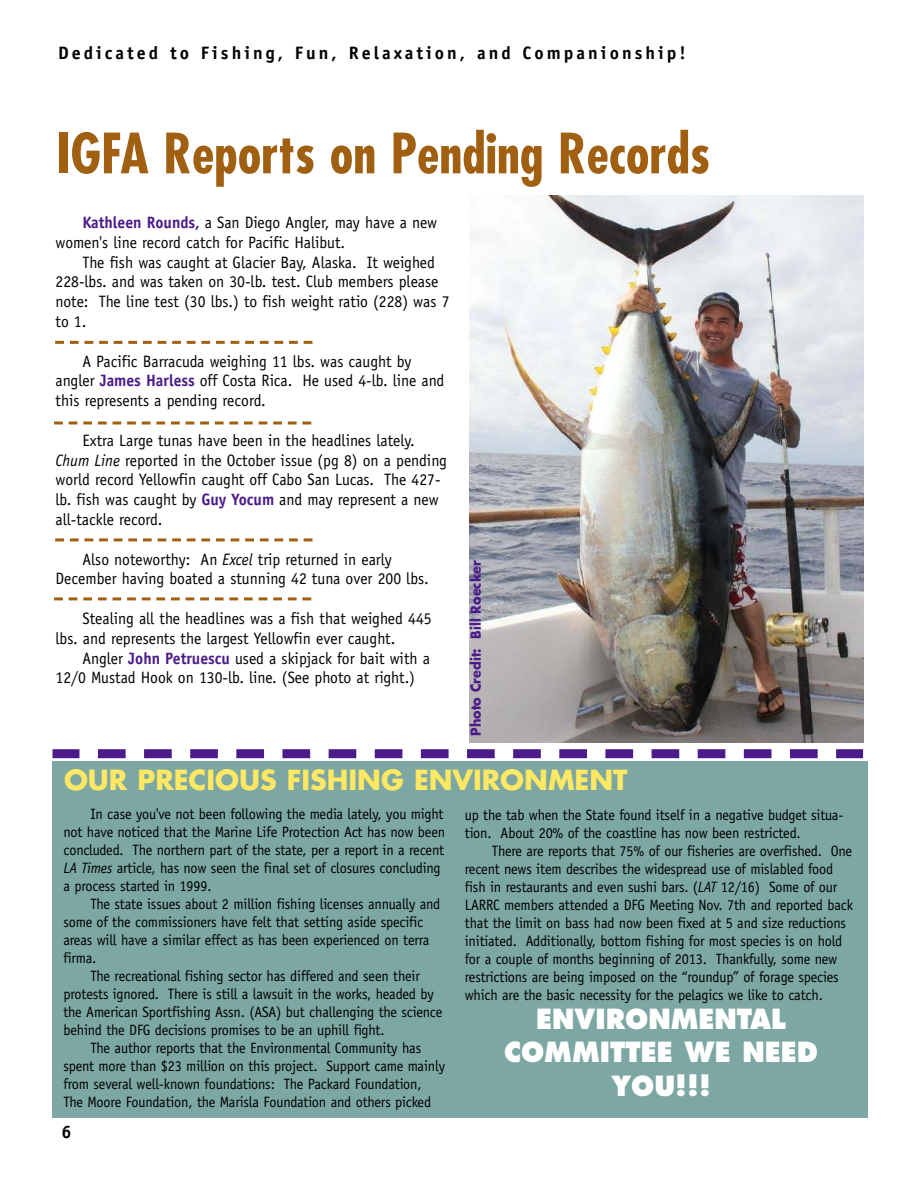
<style>
.page{position:relative;width:918px;height:1188px;background:#fff}
.page>*{position:absolute;margin:0;border:0;box-sizing:border-box;transform-origin:0 0}
.t1{font:700 condensed 54px "Futura";color:#a16011}
.t2{font:800 27px/33.3px "Futura";color:#fff;text-align:center;scale:.95 1}
.t3{font:700 27px "Futura";color:#fee864}
.t4{font:700 18px "Officina Sans";letter-spacing:.165em;color:#000}
.t5{font:16.5px/19.8px "Officina Sans";color:#000;scale:.95 1}
.t6{font:15px/18px "Officina Sans";letter-spacing:-.01em;color:#000;scale:.95 1}
.t7{font:700 13.5px "Futura";color:#4a1b89;scale:.95 1}
.s1{font-weight:700;color:#4a1b89}
.s2{font-style:italic}
</style>
<div class="page">
<div style="left:52px;top:761px;width:815px;height:356px;background:#7ca7a3"></div>
<img style="left:469px;top:195px;width:395px;height:547px">
<svg style="left:55px;top:341px;width:257px;height:3px"></svg>
<svg style="left:54px;top:422px;width:257px;height:2px"></svg>
<svg style="left:55px;top:538px;width:257px;height:3px"></svg>
<svg style="left:54px;top:597px;width:257px;height:3px"></svg>
<svg style="left:79px;top:749px;width:739px;height:9px"></svg>
<div style="left:53px;top:749px;width:26px;height:9px;background:#4a1b89"></div>
<div style="left:836px;top:749px;width:27px;height:9px;background:#4a1b89"></div>
<p class="t4" style="left:58px;top:46px;width:629px">Dedicated to Fishing, Fun, Relaxation, and Companionship!</p>
<h1 class="t1" style="left:57px;top:130px;width:655px">IGFA Reports on Pending Records</h1>
<p class="t5" style="left:55px;top:214px;width:403px;text-indent:27px"><span class="s1">Kathleen Rounds,</span> a San Diego Angler, may have a new women's line record catch for Pacific Halibut.</p>
<p class="t5" style="left:55px;top:253px;width:416px;text-indent:27px">The fish was caught at Glacier Bay, Alaska. It weighed 228-lbs. and was taken on 30-lb. test. Club members please note: The line test (30 lbs.) to fish weight ratio (228) was 7 to 1.</p>
<p class="t5" style="left:55px;top:352px;width:411px;text-indent:27px">A Pacific Barracuda weighing 11 lbs. was caught by angler <span class="s1">James Harless</span> off Costa Rica. He used 4-lb. line and this represents a pending record.</p>
<p class="t5" style="left:55px;top:432px;width:414px;text-indent:27px">Extra Large tunas have been in the headlines lately.<br><span class="s2">Chum Line</span> reported in the October issue (pg 8) on a pending world record Yellowfin caught off Cabo San Lucas. The 427- lb. fish was caught by <span class="s1">Guy Yocum</span> and may represent a new all-tackle record.</p>
<p class="t5" style="left:55px;top:550px;width:394px;text-align:center">Also noteworthy: An <span class="s2">Excel</span> trip returned in early<br>December having boated a stunning 42 tuna over 200 lbs.</p>
<p class="t5" style="left:55px;top:610px;width:398px;text-indent:27px">Stealing all the headlines was a fish that weighed 445 lbs. and represents the largest Yellowfin ever caught.</p>
<p class="t5" style="left:55px;top:649px;width:396px;text-indent:27px">Angler <span class="s1">John Petruescu</span> used a skipjack for bait with a<br>12/0 Mustad Hook on 130-lb. line. (See photo at right.)</p>
<p class="t7" style="left:470px;top:736px;width:186px;rotate:-90deg">Photo Credit: Bill Roecker</p>
<h2 class="t3" style="left:64px;top:767px;width:565px">OUR PRECIOUS FISHING ENVIRONMENT</h2>
<p class="t6" style="left:63px;top:806px;width:403px;text-indent:27px">In case you've not been following the media lately, you might not have noticed that the Marine Life Protection Act has now been concluded. The northern part of the state, per a report in a recent <span class="s2">LA Times</span> article, has now seen the final set of closures concluding a process started in 1999.</p>
<p class="t6" style="left:63px;top:896px;width:398px;text-indent:27px">The state issues about 2 million fishing licenses annually and some of the commissioners have felt that setting aside specific areas will have a similar effect as has been experienced on terra firma.</p>
<p class="t6" style="left:63px;top:968px;width:400px;text-indent:27px">The recreational fishing sector has differed and seen their protests ignored. There is still a lawsuit in the works, headed by the American Sportfishing Assn. (ASA) but challenging the science behind the DFG decisions promises to be an uphill fight.</p>
<p class="t6" style="left:63px;top:1040px;width:403px;text-indent:27px">The author reports that the Environmental Community has spent more than $23 million on this project. Support came mainly from several well-known foundations: The Packard Foundation, The Moore Foundation, the Marisla Foundation and others picked</p>
<p class="t4" style="left:62px;top:1125px;width:12px">6</p>
<p class="t6" style="left:465px;top:807px;width:400px">up the tab when the State found itself in a negative budget situa&shy;tion. About 20% of the coastline has now been restricted.</p>
<p class="t6" style="left:465px;top:843px;width:410px;text-indent:27px">There are reports that 75% of our fisheries are overfished. One recent news item describes the widespread use of mislabled food fish in restaurants and even sushi bars. (<span class="s2">LAT</span> 12/16) Some of our LARRC members attended a DFG Meeting Nov. 7th and reported back that the limit on bass had now been fixed at 5 and size reductions initiated. Additionally, bottom fishing for most species is on hold for a couple of months beginning of 2013. Thankfully, some new restrictions are being imposed on the “roundup” of forage species which are the basic necessity for the pelagics we like to catch.</p>
<h2 class="t2" style="left:504px;top:1004px;width:332px">ENVIRONMENTAL<br>COMMITTEE WE NEED<br>YOU!!!</h2>
</div>
